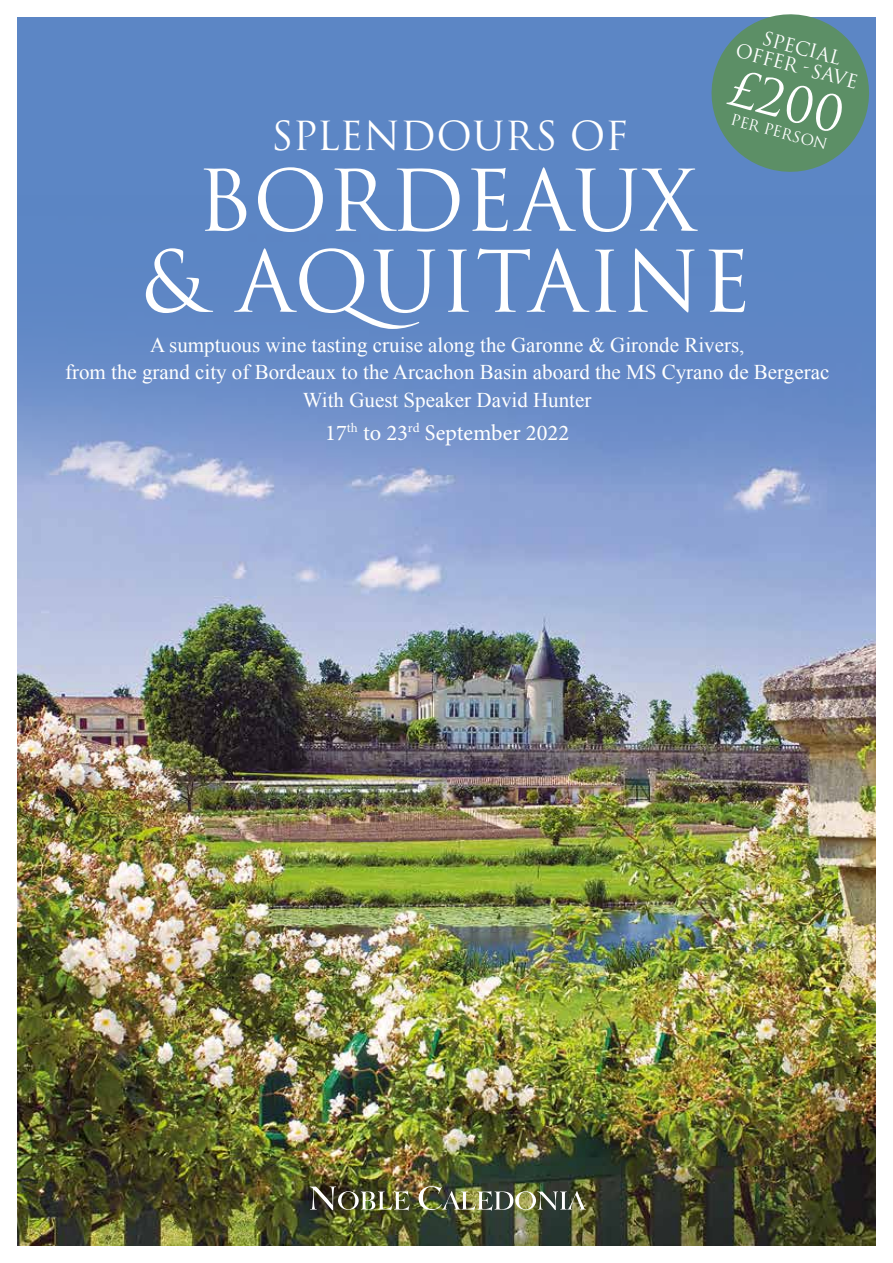
<style>
.page{position:relative;width:893px;height:1263px;background:#fff}
.page>*{position:absolute;margin:0;border:0;box-sizing:border-box;transform-origin:0 0}
.t1{font:82.5px/81px "Trajan Pro 3";color:#fff;text-align:center}
.t2{font:48.6px "Trajan Pro 3";color:#fff}
.t3{font:39px "Trajan Pro 3";color:#fff}
.t4{font:22.5px "Minion Pro";color:#fff}
.t5{font:21px/27.8px "Times New Roman";color:#fff;text-align:center}
.t6{font:18.6px/18.9px "Trajan Pro 3";color:#fff;text-align:center}
.t7{font:14.85px "Trajan Pro 3";color:#fff}
</style>
<div class="page">
<img style="left:17px;top:484px;width:859px;height:762px">
<svg style="left:17px;top:17px;width:859px;height:467px;background:#648ac7"></svg>
<svg style="left:703px;top:14px;width:173px;height:166px;background:#5e8d85"></svg>
<img style="left:310px;top:1186px;width:100px;height:25px">
<img style="left:419px;top:1186px;width:167px;height:25px">
<p class="t6" style="left:743px;top:23px;width:127px;rotate:15deg">SPECIAL<br>OFFER -SAVE</p>
<h2 class="t2" style="left:740px;top:55px;width:118px;rotate:15deg">£200</h2>
<p class="t7" style="left:734px;top:109px;width:101px;rotate:15deg">PER PERSON</p>
<h3 class="t3" style="left:271px;top:109px;width:358px">SPLENDOURS OF</h3>
<h1 class="t1" style="left:142px;top:164px;width:611px">BORDEAUX<br>&amp; AQUITAINE</h1>
<p class="t5" style="left:65px;top:331px;width:766px">A sumptuous wine tasting cruise along the Garonne &amp; Gironde Rivers,<br>from the grand city of Bordeaux to the Arcachon Basin aboard the MS Cyrano de Bergerac<br>With Guest Speaker David Hunter</p>
<p class="t4" style="left:325px;top:418px;width:245px">17<sup>th</sup> to 23<sup>rd</sup> September 2022</p>
</div>
